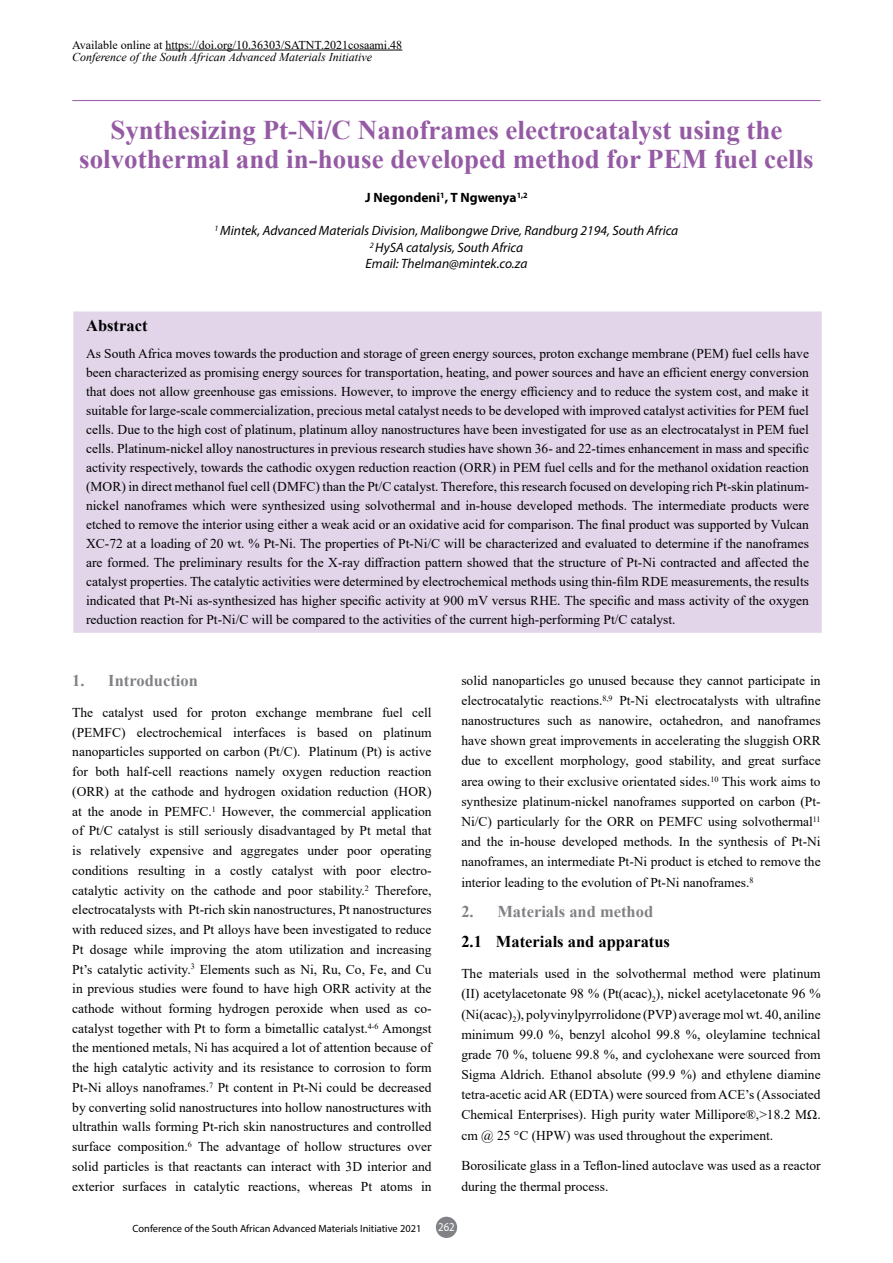
<style>
.page{position:relative;width:893px;height:1263px;background:#fff}
.page>*{position:absolute;margin:0;border:0;box-sizing:border-box;transform-origin:0 0}
.t1{font:700 27px/28.5px "Times New Roman";color:#955aa4;text-align:center}
.t2{font:700 16.5px "Times New Roman";color:#808285}
.t3{font:700 16.5px "Times New Roman";color:#000}
.t4{font:13.5px/19.8px "Times New Roman";color:#000;text-align:justify}
.t5{font:italic 13.5px/16.5px "Myriad Pro";color:#000;text-align:center}
.t6{font:700 13.5px "Myriad Pro";color:#000}
.t7{font:12px "Times New Roman";color:#000}
.t8{font:italic 12px "Times New Roman";color:#000}
.t9{font:12px "Myriad Pro";color:#fff;scale:.9 1}
.t10{font:10.5px "Myriad Pro";color:#000}
</style>
<div class="page">
<div style="left:436px;top:1217px;width:21px;height:21px;background:#808285;border-radius:50%"></div>
<hr style="left:165px;top:50px;width:237px;height:1px;background:#000">
<div style="left:73px;top:311px;width:749px;height:322px;background:#e2d5ea"></div>
<hr style="left:72px;top:100px;width:749px;height:1px;background:#955aa4">
<p class="t7" style="left:72px;top:36px;width:332px">Available online at https://doi.org/10.36303/SATNT.2021cosaami.48</p>
<p class="t8" style="left:72px;top:48px;width:302px">Conference of the South African Advanced Materials Initiative</p>
<h1 class="t1" style="left:79px;top:115px;width:736px">Synthesizing Pt-Ni/C Nanoframes electrocatalyst using the solvothermal and in-house developed method for PEM fuel cells</h1>
<p class="t6" style="left:365px;top:189px;width:164px">J Negondeni<sup>1</sup>, T Ngwenya<sup>1,2</sup></p>
<p class="t5" style="left:215px;top:222px;width:465px"><sup>1</sup> Mintek, Advanced Materials Division, Malibongwe Drive, Randburg 2194, South Africa<br><sup>2</sup> HySA catalysis, South Africa<br>Email: Thelman@mintek.co.za</p>
<p class="t3" style="left:86px;top:314px;width:63px">Abstract</p>
<p class="t4" style="left:86px;top:343px;width:724px;line-height:19px">As South Africa moves towards the production and storage of green energy sources, proton exchange membrane (PEM) fuel cells have been characterized as promising energy sources for transportation, heating, and power sources and have an efficient energy conversion that does not allow greenhouse gas emissions. However, to improve the energy efficiency and to reduce the system cost, and make it suitable for large-scale commercialization, precious metal catalyst needs to be developed with improved catalyst activities for PEM fuel cells. Due to the high cost of platinum, platinum alloy nanostructures have been investigated for use as an electrocatalyst in PEM fuel cells. Platinum-nickel alloy nanostructures in previous research studies have shown 36- and 22-times enhancement in mass and specific activity respectively, towards the cathodic oxygen reduction reaction (ORR) in PEM fuel cells and for the methanol oxidation reaction (MOR) in direct methanol fuel cell (DMFC) than the Pt/C catalyst. Therefore, this research focused on developing rich Pt-skin platinum&shy;nickel nanoframes which were synthesized using solvothermal and in-house developed methods. The intermediate products were etched to remove the interior using either a weak acid or an oxidative acid for comparison. The final product was supported by Vulcan XC-72 at a loading of 20 wt. % Pt-Ni. The properties of Pt-Ni/C will be characterized and evaluated to determine if the nanoframes are formed. The preliminary results for the X-ray diffraction pattern showed that the structure of Pt-Ni contracted and affected the catalyst properties. The catalytic activities were determined by electrochemical methods using thin-film RDE measurements, the results indicated that Pt-Ni as-synthesized has higher specific activity at 900 mV versus RHE. The specific and mass activity of the oxygen reduction reaction for Pt-Ni/C will be compared to the activities of the current high-performing Pt/C catalyst.</p>
<p class="t2" style="left:72px;top:669px;width:127px">1. Introduction</p>
<p class="t4" style="left:72px;top:702px;width:361px">The catalyst used for proton exchange membrane fuel cell (PEMFC) electrochemical interfaces is based on platinum nanoparticles supported on carbon (Pt/C). Platinum (Pt) is active for both half-cell reactions namely oxygen reduction reaction (ORR) at the cathode and hydrogen oxidation reduction (HOR) at the anode in PEMFC.<sup>1</sup> However, the commercial application of Pt/C catalyst is still seriously disadvantaged by Pt metal that is relatively expensive and aggregates under poor operating conditions resulting in a costly catalyst with poor electro&shy;catalytic activity on the cathode and poor stability.<sup>2</sup> Therefore, electrocatalysts with Pt-rich skin nanostructures, Pt nanostructures with reduced sizes, and Pt alloys have been investigated to reduce Pt dosage while improving the atom utilization and increasing Pt’s catalytic activity.<sup>3</sup> Elements such as Ni, Ru, Co, Fe, and Cu in previous studies were found to have high ORR activity at the cathode without forming hydrogen peroxide when used as co&shy;catalyst together with Pt to form a bimetallic catalyst.<sup>4-6</sup> Amongst the mentioned metals, Ni has acquired a lot of attention because of the high catalytic activity and its resistance to corrosion to form Pt-Ni alloys nanoframes.<sup>7</sup> Pt content in Pt-Ni could be decreased by converting solid nanostructures into hollow nanostructures with ultrathin walls forming Pt-rich skin nanostructures and controlled surface composition.<sup>6</sup> The advantage of hollow structures over solid particles is that reactants can interact with 3D interior and exterior surfaces in catalytic reactions, whereas Pt atoms in</p>
<p class="t4" style="left:461px;top:670px;width:361px;line-height:20.2px">solid nanoparticles go unused because they cannot participate in electrocatalytic reactions.<sup>8,9</sup> Pt-Ni electrocatalysts with ultrafine nanostructures such as nanowire, octahedron, and nanoframes have shown great improvements in accelerating the sluggish ORR due to excellent morphology, good stability, and great surface area owing to their exclusive orientated sides.<sup>10</sup> This work aims to synthesize platinum-nickel nanoframes supported on carbon (Pt-Ni/C) particularly for the ORR on PEMFC using solvothermal<sup>11 </sup>and the in-house developed methods. In the synthesis of Pt-Ni nanoframes, an intermediate Pt-Ni product is etched to remove the interior leading to the evolution of Pt-Ni nanoframes.<sup>8</sup></p>
<p class="t2" style="left:461px;top:899px;width:193px">2. Materials and method</p>
<p class="t3" style="left:461px;top:930px;width:210px">2.1 Materials and apparatus</p>
<p class="t4" style="left:461px;top:963px;width:361px;line-height:20.2px">The materials used in the solvothermal method were platinum (II) acetylacetonate 98 % (Pt(acac)<sub>2</sub>), nickel acetylacetonate 96 % (Ni(acac)<sub>2</sub>), polyvinylpyrrolidone (PVP) average mol wt. 40, aniline minimum 99.0 %, benzyl alcohol 99.8 %, oleylamine technical grade 70 %, toluene 99.8 %, and cyclohexane were sourced from Sigma Aldrich. Ethanol absolute (99.9 %) and ethylene diamine tetra-acetic acid AR (EDTA) were sourced from ACE’s (Associated Chemical Enterprises). High purity water Millipore®,&gt;18.2 MΩ. cm @ 25 °C (HPW) was used throughout the experiment.</p>
<p class="t4" style="left:461px;top:1155px;width:361px;line-height:20.2px">Borosilicate glass in a Teflon-lined autoclave was used as a reactor during the thermal process.</p>
<p class="t10" style="left:133px;top:1221px;width:290px">Conference of the South African Advanced Materials Initiative 2021</p>
<p class="t9" style="left:438px;top:1220px;width:20px">262</p>
</div>
